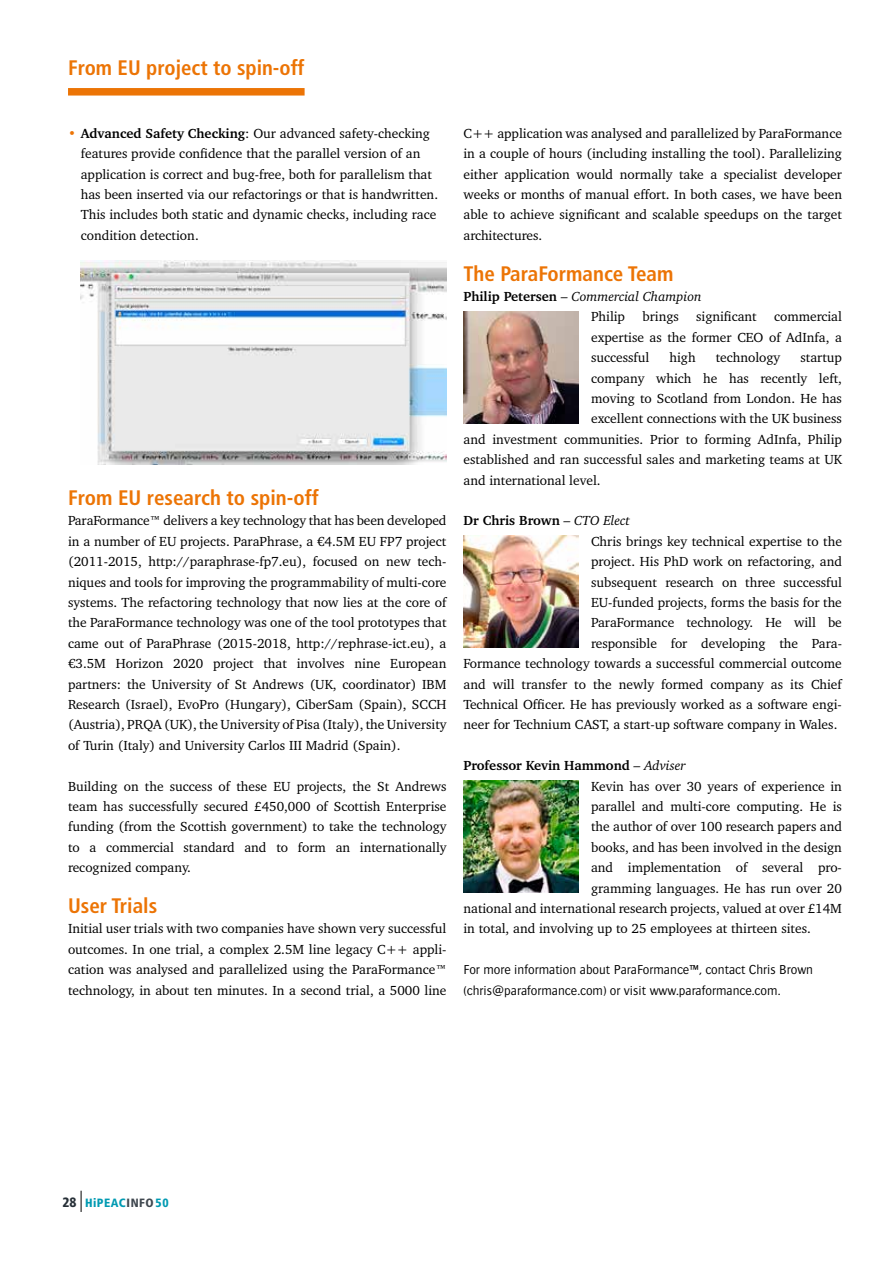
<style>
.page{position:relative;width:893px;height:1263px;background:#fff}
.page>*{position:absolute;margin:0;border:0;box-sizing:border-box;transform-origin:0 0}
.t1{font:700 condensed 21px "Frutiger";color:#ec7405}
.t2{font:13.5px/20.4px "Charter IT Cby BT";color:#000;text-align:justify}
.t3{font:300 13.5px/20.4px "Bosis";color:#000}
.t4{font:700 13.5px "Charter IT Cby BT";color:#000}
.t5{font:italic 13.5px/20.4px "Charter IT Cby BT";color:#000}
.t6{font:900 condensed 12px "Frutiger";letter-spacing:.04em;color:#009ab2}
.s1{color:#ec7405}
.s2{font-weight:700}
.s3{font-weight:700;font-style:normal}
.s4{font-style:normal}
.s5{font-weight:400;font-style:italic}
.s6{font-size:13.5px;color:#262f37}
.s7{color:#3f474f}
</style>
<div class="page">
<div style="left:68px;top:88px;width:237px;height:8px;background:#ec7405"></div>
<img style="left:81px;top:260px;width:365px;height:204px">
<img style="left:463px;top:311px;width:115px;height:112px">
<img style="left:463px;top:536px;width:115px;height:112px">
<img style="left:463px;top:780px;width:115px;height:113px">
<svg style="left:81px;top:1191px;width:1px;height:21px"></svg>
<h1 class="t1" style="left:68px;top:56px;width:238px">From EU project to spin-off</h1>
<p class="t2" style="left:81px;top:123px;width:359px;text-align:left;text-indent:-13px"><span class="s1">•</span> <span class="s2">Advanced Safety Checking</span>: Our advanced safety-checking features provide confidence that the parallel version of an application is correct and bug-free, both for parallelism that has been inserted via our refactorings or that is handwritten.<br>This includes both static and dynamic checks, including race condition detection.</p>
<h1 class="t1" style="left:68px;top:485px;width:252px">From EU research to spin-off</h1>
<p class="t2" style="left:68px;top:510px;width:380px">ParaFormance™ delivers a key technology that has been developed in a number of EU projects. ParaPhrase, a €4.5M EU FP7 project (2011-2015, http://paraphrase-fp7.eu), focused on new tech&shy;niques and tools for improving the programmability of multi-core systems. The refactoring technology that now lies at the core of the ParaFormance technology was one of the tool prototypes that came out of ParaPhrase (2015-2018, http://rephrase-ict.eu), a €3.5M Horizon 2020 project that involves nine European partners: the University of St Andrews (UK, coordinator) IBM Research (Israel), EvoPro (Hungary), CiberSam (Spain), SCCH (Austria), PRQA (UK), the University of Pisa (Italy), the University of Turin (Italy) and University Carlos III Madrid (Spain).</p>
<p class="t2" style="left:68px;top:775px;width:380px">Building on the success of these EU projects, the St Andrews team has successfully secured £450,000 of Scottish Enterprise funding (from the Scottish government) to take the technology to a commercial standard and to form an internationally recognized company.</p>
<h1 class="t1" style="left:68px;top:893px;width:91px">User Trials</h1>
<p class="t2" style="left:68px;top:918px;width:380px">Initial user trials with two companies have shown very successful outcomes. In one trial, a complex 2.5M line legacy C++ appli&shy;cation was analysed and parallelized using the ParaFormance™ technology, in about ten minutes. In a second trial, a 5000 line</p>
<p class="t2" style="left:463px;top:123px;width:380px">C++ application was analysed and parallelized by ParaFormance in a couple of hours (including installing the tool). Parallelizing either application would normally take a specialist developer weeks or months of manual effort. In both cases, we have been able to achieve significant and scalable speedups on the target architectures.</p>
<h1 class="t1" style="left:463px;top:261px;width:211px">The ParaFormance Team</h1>
<p class="t5" style="left:591px;top:286px;width:112px;text-indent:-128px"><span class="s3">Philip Petersen</span> – Commercial Champion<br><span class="s4">Philip</span></p>
<p class="t2" style="left:642px;top:306px;width:38px">brings</p>
<p class="t2" style="left:696px;top:306px;width:62px">significant</p>
<p class="t2" style="left:591px;top:306px;width:252px;text-indent:183px">commercial expertise as the former CEO of AdInfa, a successful</p>
<p class="t2" style="left:670px;top:347px;width:28px">high</p>
<p class="t2" style="left:716px;top:347px;width:66px">technology</p>
<p class="t2" style="left:800px;top:347px;width:43px">startup</p>
<p class="t2" style="left:591px;top:367px;width:252px">company which he has recently left,</p>
<p class="t2" style="left:591px;top:388px;width:252px">moving to Scotland from London. He has</p>
<p class="t2" style="left:591px;top:408px;width:252px">excellent connections with the UK business</p>
<p class="t2" style="left:463px;top:429px;width:380px">and investment communities. Prior to forming AdInfa, Philip</p>
<p class="t2" style="left:463px;top:449px;width:380px">established and ran successful sales and marketing teams at UK</p>
<p class="t2" style="left:463px;top:469px;width:139px">and international level.</p>
<p class="t4" style="left:463px;top:512px;width:168px">Dr Chris Brown <span class="s5">– CTO Elect</span></p>
<p class="t2" style="left:591px;top:531px;width:252px">Chris brings key technical expertise to the</p>
<p class="t2" style="left:591px;top:551px;width:252px">project. His PhD work on refactoring, and</p>
<p class="t2" style="left:591px;top:571px;width:252px">subsequent research on three successful</p>
<p class="t2" style="left:591px;top:592px;width:252px">EU-funded projects, forms the basis for the</p>
<p class="t2" style="left:591px;top:612px;width:252px">ParaFormance technology. He will be</p>
<p class="t2" style="left:591px;top:633px;width:251px">responsible for developing the Para-</p>
<p class="t2" style="left:463px;top:653px;width:380px">Formance technology towards a successful commercial outcome</p>
<p class="t2" style="left:463px;top:673px;width:380px">and will transfer to the newly formed company as its Chief</p>
<p class="t2" style="left:463px;top:694px;width:379px">Technical Officer. He has previously worked as a software engi-</p>
<p class="t2" style="left:463px;top:714px;width:375px">neer for Technium CAST, a start-up software company in Wales.</p>
<p class="t4" style="left:463px;top:757px;width:224px">Professor Kevin Hammond <span class="s5">– Adviser</span></p>
<p class="t2" style="left:591px;top:775px;width:252px">Kevin has over 30 years of experience in</p>
<p class="t2" style="left:591px;top:796px;width:252px">parallel and multi-core computing. He is</p>
<p class="t2" style="left:591px;top:816px;width:252px">the author of over 100 research papers and</p>
<p class="t2" style="left:591px;top:837px;width:252px">books, and has been involved in the design</p>
<p class="t2" style="left:591px;top:857px;width:251px">and implementation of several pro-</p>
<p class="t2" style="left:591px;top:877px;width:252px">gramming languages. He has run over 20</p>
<p class="t2" style="left:463px;top:898px;width:380px">national and international research projects, valued at over £14M</p>
<p class="t2" style="left:463px;top:918px;width:349px">in total, and involving up to 25 employees at thirteen sites.</p>
<p class="t3" style="left:463px;top:959px;width:351px">For more information about ParaFormance™, contact Chris Brown (chris@paraformance.com) or visit www.paraformance.com.</p>
<p class="t6" style="left:62px;top:1196px;width:108px"><span class="s6">28</span> HiPEAC<span class="s7">INFO</span>50</p>
</div>
